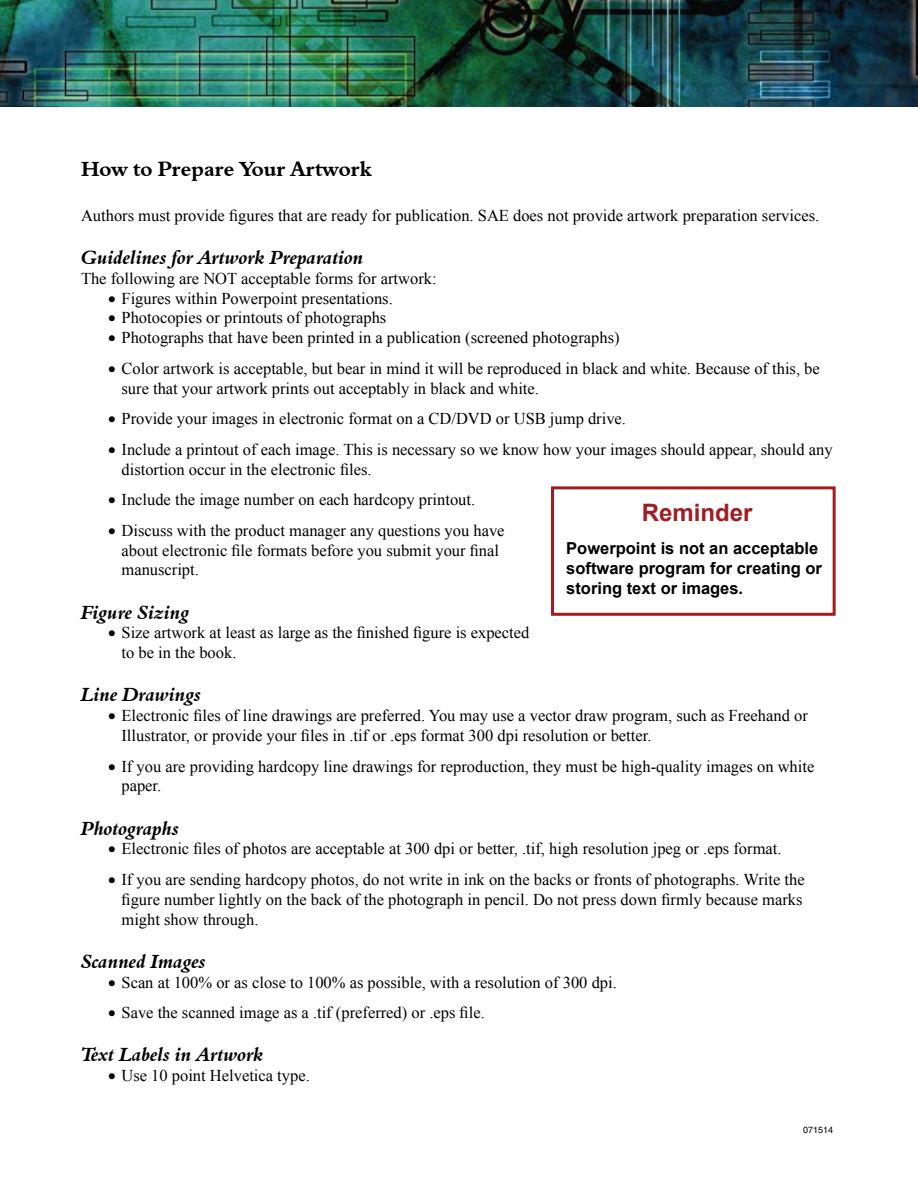
<style>
.page{position:relative;width:918px;height:1188px;background:#fff}
.page>*{position:absolute;margin:0;border:0;box-sizing:border-box;transform-origin:0 0}
.t1{font:700 24px "Arial";color:#a01d21}
.t2{font:21px "Aldine 401 BT Bold A";color:#000}
.t3{font:19.5px "Aldine 401 BT Bold Italic A";color:#000}
.t4{font:16.5px/19.8px "Times New Roman";color:#000}
.t5{font:700 16.5px/19.8px "Arial";color:#000}
.t6{font:9px "Helvetica";color:#000}
</style>
<div class="page">
<img style="left:0;top:0;width:918px;height:107px">
<div style="left:551px;top:486px;width:285px;height:130px;border:3px solid #a01d21"></div>
<p class="t2" style="left:81px;top:156px;width:292px">How to Prepare Your Artwork</p>
<p class="t4" style="left:81px;top:205px;width:740px">Authors must provide figures that are ready for publication. SAE does not provide artwork preparation services.</p>
<p class="t3" style="left:81px;top:245px;width:284px">Guidelines for Artwork Preparation</p>
<p class="t4" style="left:81px;top:268px;width:357px">The following are NOT acceptable forms for artwork:</p>
<p class="t4" style="left:108px;top:288px;width:286px">• Figures within Powerpoint presentations.</p>
<p class="t4" style="left:108px;top:308px;width:280px">• Photocopies or printouts of photographs</p>
<p class="t4" style="left:108px;top:327px;width:513px">• Photographs that have been printed in a publication (screened photographs)</p>
<p class="t4" style="left:122px;top:358px;width:700px;text-indent:-13px">• Color artwork is acceptable, but bear in mind it will be reproduced in black and white. Because of this, be sure that your artwork prints out acceptably in black and white.</p>
<p class="t4" style="left:108px;top:409px;width:520px">• Provide your images in electronic format on a CD/DVD or USB jump drive.</p>
<p class="t4" style="left:122px;top:439px;width:713px;text-indent:-13px">• Include a printout of each image. This is necessary so we know how your images should appear, should any distortion occur in the electronic files.</p>
<p class="t4" style="left:108px;top:490px;width:369px">• Include the image number on each hardcopy printout.</p>
<p class="t4" style="left:122px;top:520px;width:385px;text-indent:-13px">• Discuss with the product manager any questions you have about electronic file formats before you submit your final manuscript.</p>
<p class="t3" style="left:81px;top:600px;width:110px">Figure Sizing</p>
<p class="t4" style="left:122px;top:623px;width:409px;text-indent:-13px">• Size artwork at least as large as the finished figure is expected to be in the book.</p>
<p class="t3" style="left:81px;top:683px;width:122px">Line Drawings</p>
<p class="t4" style="left:122px;top:705px;width:688px;text-indent:-13px">• Electronic files of line drawings are preferred. You may use a vector draw program, such as Freehand or<br>Illustrator, or provide your files in .tif or .eps format 300 dpi resolution or better.</p>
<p class="t4" style="left:122px;top:756px;width:694px;text-indent:-13px">• If you are providing hardcopy line drawings for reproduction, they must be high-quality images on white paper.</p>
<p class="t3" style="left:81px;top:816px;width:100px">Photographs</p>
<p class="t4" style="left:108px;top:839px;width:675px">• Electronic files of photos are acceptable at 300 dpi or better, .tif, high resolution jpeg or .eps format.</p>
<p class="t4" style="left:122px;top:869px;width:685px;text-indent:-13px">• If you are sending hardcopy photos, do not write in ink on the backs or fronts of photographs. Write the figure number lightly on the back of the photograph in pencil. Do not press down firmly because marks might show through.</p>
<p class="t3" style="left:81px;top:949px;width:127px">Scanned Images</p>
<p class="t4" style="left:108px;top:972px;width:510px">• Scan at 100% or as close to 100% as possible, with a resolution of 300 dpi.</p>
<p class="t4" style="left:108px;top:1003px;width:378px">• Save the scanned image as a .tif (preferred) or .eps file.</p>
<p class="t3" style="left:81px;top:1043px;width:184px">Text Labels in Artwork</p>
<p class="t4" style="left:108px;top:1065px;width:203px">• Use 10 point Helvetica type.</p>
<h1 class="t1" style="left:642px;top:497px;width:112px">Reminder</h1>
<p class="t5" style="left:566px;top:539px;width:257px">Powerpoint is not an acceptable software program for creating or storing text or images.</p>
<p class="t6" style="left:803px;top:1125px;width:32px">071514</p>
</div>
